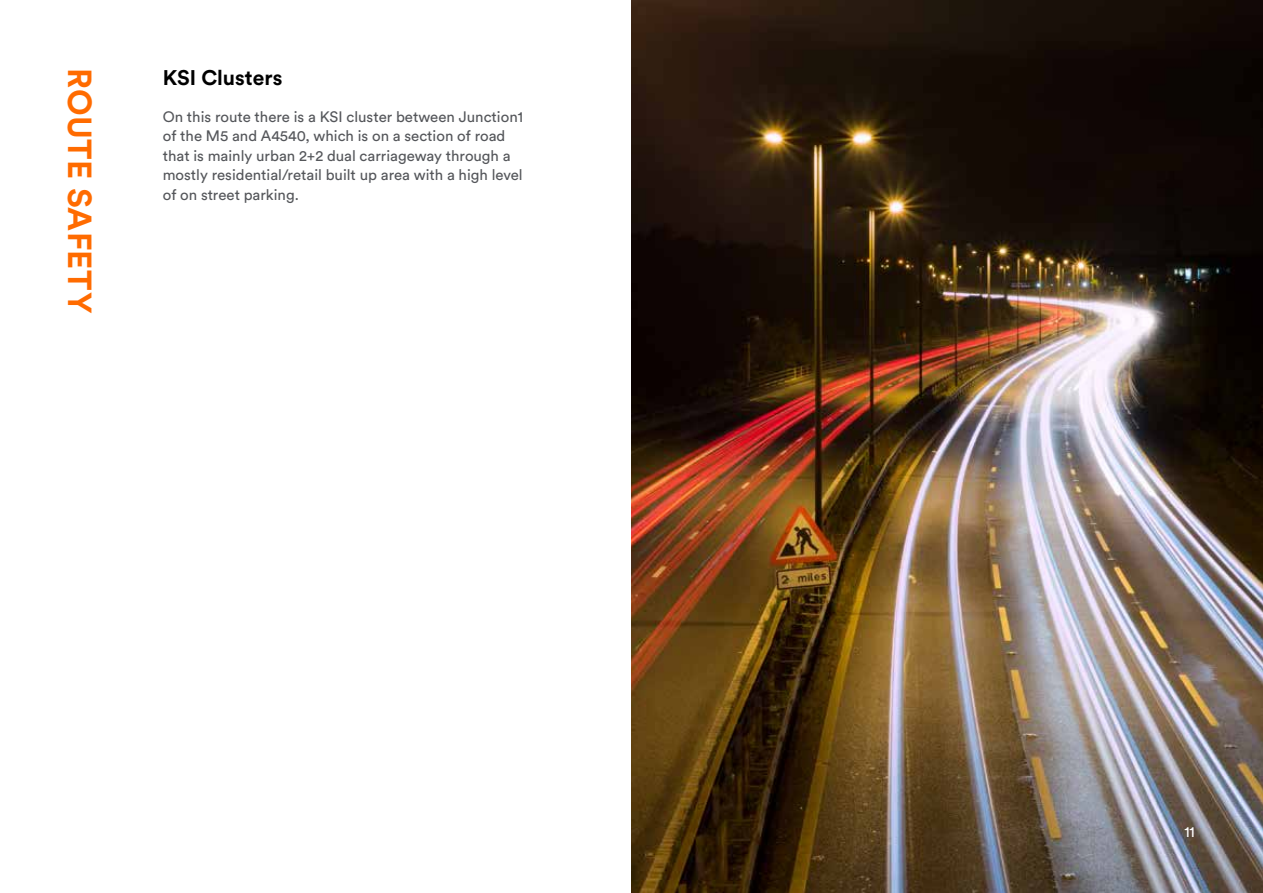
<style>
.page{position:relative;width:1263px;height:893px;background:#fff}
.page>*{position:absolute;margin:0;border:0;box-sizing:border-box;transform-origin:0 0}
.t1{font:700 33px "Circular Std";letter-spacing:.01em;color:#ff6b00}
.t2{font:700 21px "Circular Std";color:#000}
.t3{font:15px/19.5px "Circular Std";color:#54565a}
.t4{font:15px "Circular Std";color:#fff}
</style>
<div class="page">
<img style="left:631px;top:0;width:632px;height:893px">
<h1 class="t1" style="left:101px;top:68px;width:247px;rotate:90deg">ROUTE SAFETY</h1>
<h2 class="t2" style="left:163px;top:64px;width:121px">KSI Clusters</h2>
<p class="t3" style="left:163px;top:106px;width:362px">On this route there is a KSI cluster between Junction1 of the M5 and A4540, which is on a section of road that is mainly urban 2+2 dual carriageway through a mostly residential/retail built up area with a high level of on street parking.</p>
<p class="t4" style="left:1184px;top:823px;width:12px">11</p>
</div>
